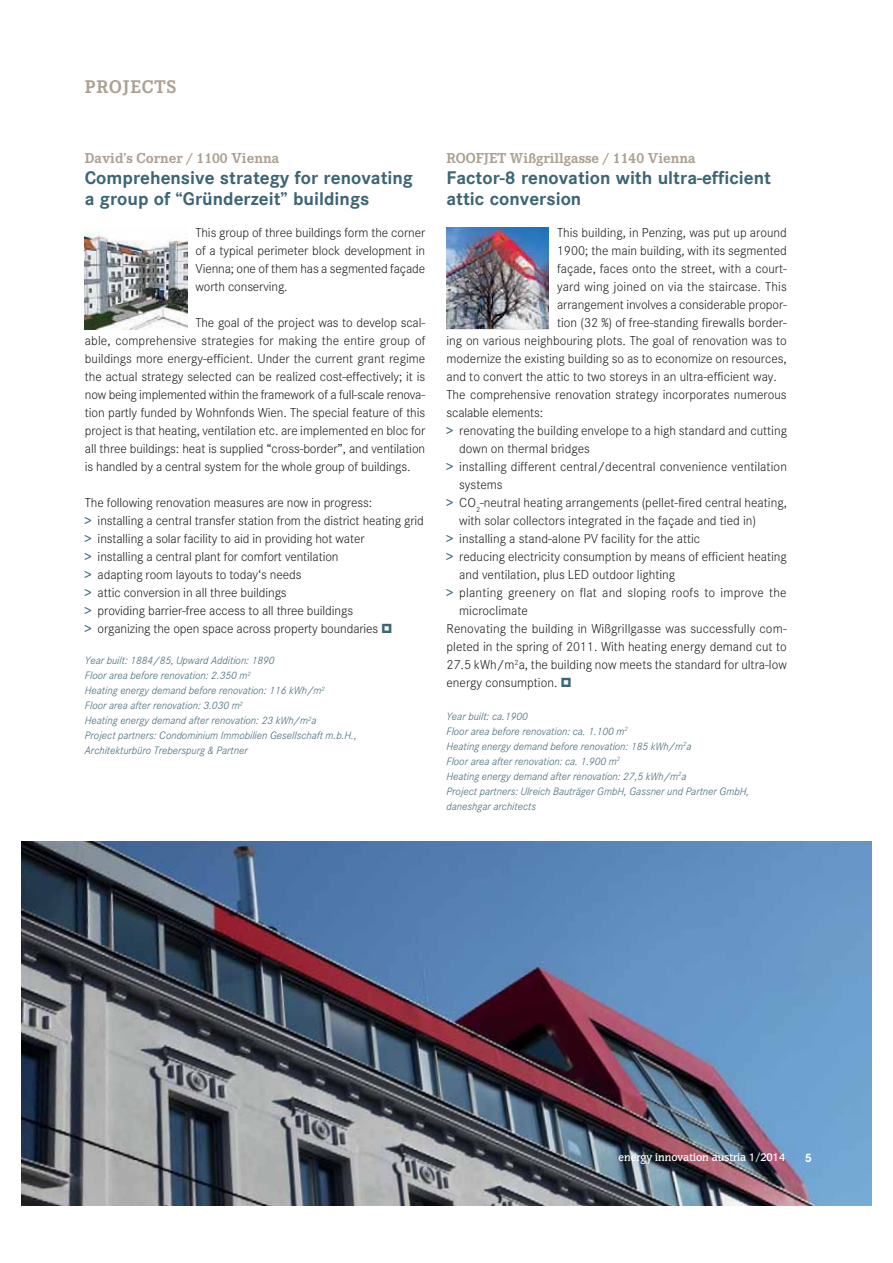
<style>
.page{position:relative;width:893px;height:1263px;background:#fff}
.page>*{position:absolute;margin:0;border:0;box-sizing:border-box;transform-origin:0 0}
.t1{font:700 18px/21px "Corporate SBQ";color:#3c6575}
.t2{font:700 18px "Corporate EBQ";letter-spacing:.05em;color:#aca091}
.t3{font:700 15px "Corporate E";color:#aca091}
.t4{font:300 12.75px/18px "Corporate SBQ";color:#231f20;text-align:justify}
.t5{font:700 12px "Corporate SBQ";color:#fff}
.t6{font:italic 300 10.5px/15px "Corporate SBQ";color:#3c6575}
.t7{font:500 10.5px "Congress";color:#fff}
.s1{font-weight:700;color:#3c6575}
</style>
<div class="page">
<img style="left:21px;top:842px;width:850px;height:363px">
<img style="left:85px;top:232px;width:102px;height:98px">
<img style="left:446px;top:228px;width:102px;height:100px">
<h1 class="t2" style="left:85px;top:80px;width:93px">PROJECTS</h1>
<p class="t3" style="left:85px;top:152px;width:196px">David’s Corner / 1100 Vienna</p>
<h1 class="t1" style="left:85px;top:169px;width:329px">Comprehensive strategy for renovating a group of “Gründerzeit” buildings</h1>
<p class="t4" style="left:195px;top:225px;width:231px">This group of three buildings form the corner of a typical perimeter block development in Vienna; one of them has a segmented façade worth conserving.</p>
<p class="t4" style="left:85px;top:315px;width:342px;text-indent:111px">The goal of the project was to develop scal&shy;able, comprehensive strategies for making the entire group of buildings more energy-efficient. Under the current grant regime the actual strategy selected can be realized cost-effectively; it is now being implemented within the framework of a full-scale renova&shy;tion partly funded by Wohnfonds Wien. The special feature of this project is that heating, ventilation etc. are implemented en bloc for all three buildings: heat is supplied “cross-border”, and ventilation is handled by a central system for the whole group of buildings.</p>
<p class="t4" style="left:85px;top:495px;width:340px;text-align:left">The following renovation measures are now in progress:<br><span class="s1">&gt;</span> installing a central transfer station from the district heating grid <span class="s1">&gt;</span> installing a solar facility to aid in providing hot water<br><span class="s1">&gt;</span> installing a central plant for comfort ventilation<br><span class="s1">&gt;</span> adapting room layouts to today‘s needs<br><span class="s1">&gt;</span> attic conversion in all three buildings<br><span class="s1">&gt;</span> providing barrier-free access to all three buildings<br><span class="s1">&gt;</span> organizing the open space across property boundaries</p>
<p class="t6" style="left:85px;top:654px;width:273px">Year built: 1884/85, Upward Addition: 1890<br>Floor area before renovation: 2.350 m<sup>2<br></sup>Heating energy demand before renovation: 116 kWh/m<sup>2<br></sup>Floor area after renovation: 3.030 m<sup>2<br></sup>Heating energy demand after renovation: 23 kWh/m<sup>2</sup>a<br>Project partners: Condominium Immobilien Gesellschaft m.b.H., Architekturbüro Treberspurg &amp; Partner</p>
<p class="t3" style="left:446px;top:152px;width:251px">ROOFJET Wißgrillgasse / 1140 Vienna</p>
<h1 class="t1" style="left:446px;top:169px;width:326px">Factor-8 renovation with ultra-efficient attic conversion</h1>
<p class="t4" style="left:557px;top:225px;width:231px">This building, in Penzing, was put up around</p>
<p class="t4" style="left:557px;top:243px;width:231px">1900; the main building, with its segmented</p>
<p class="t4" style="left:557px;top:261px;width:231px">façade, faces onto the street, with a court-</p>
<p class="t4" style="left:557px;top:279px;width:231px">yard wing joined on via the staircase. This</p>
<p class="t4" style="left:557px;top:297px;width:231px">arrangement involves a considerable propor-</p>
<p class="t4" style="left:557px;top:315px;width:231px">tion (32 %) of free-standing firewalls border-</p>
<p class="t4" style="left:446px;top:333px;width:342px">ing on various neighbouring plots. The goal of renovation was to</p>
<p class="t4" style="left:446px;top:351px;width:342px">modernize the existing building so as to economize on resources,</p>
<p class="t4" style="left:446px;top:369px;width:332px">and to convert the attic to two storeys in an ultra-efficient way.</p>
<p class="t4" style="left:446px;top:387px;width:341px">The comprehensive renovation strategy incorporates numerous</p>
<p class="t4" style="left:446px;top:405px;width:98px">scalable elements:</p>
<p class="t4" style="left:446px;top:423px;width:342px"><span class="s1">&gt;</span> renovating the building envelope to a high standard and cutting</p>
<p class="t4" style="left:459px;top:441px;width:132px">down on thermal bridges</p>
<p class="t4" style="left:446px;top:459px;width:342px"><span class="s1">&gt;</span> installing different central/decentral convenience ventilation</p>
<p class="t4" style="left:459px;top:477px;width:45px">systems</p>
<p class="t4" style="left:446px;top:495px;width:342px"><span class="s1">&gt;</span> CO<sub>2</sub>-neutral heating arrangements (pellet-fired central heating,</p>
<p class="t4" style="left:459px;top:513px;width:298px">with solar collectors integrated in the façade and tied in)</p>
<p class="t4" style="left:446px;top:531px;width:255px"><span class="s1">&gt;</span> installing a stand-alone PV facility for the attic</p>
<p class="t4" style="left:446px;top:549px;width:342px"><span class="s1">&gt;</span> reducing electricity consumption by means of efficient heating</p>
<p class="t4" style="left:459px;top:567px;width:217px">and ventilation, plus LED outdoor lighting</p>
<p class="t4" style="left:446px;top:585px;width:341px"><span class="s1">&gt;</span> planting greenery on flat and sloping roofs to improve the</p>
<p class="t4" style="left:459px;top:603px;width:70px">microclimate</p>
<p class="t4" style="left:446px;top:621px;width:342px">Renovating the building in Wißgrillgasse was successfully com-</p>
<p class="t4" style="left:446px;top:639px;width:342px">pleted in the spring of 2011. With heating energy demand cut to</p>
<p class="t4" style="left:446px;top:657px;width:342px">27.5 kWh/m<sup>2</sup>a, the building now meets the standard for ultra-low</p>
<p class="t4" style="left:446px;top:675px;width:112px">energy consumption.</p>
<p class="t6" style="left:446px;top:710px;width:304px">Year built: ca.1900<br>Floor area before renovation: ca. 1.100 m<sup>2<br></sup>Heating energy demand before renovation: 185 kWh/m<sup>2</sup>a<br>Floor area after renovation: ca. 1.900 m<sup>2<br></sup>Heating energy demand after renovation: 27,5 kWh/m<sup>2</sup>a<br>Project partners: Ulreich Bauträger GmbH, Gassner und Partner GmbH, daneshgar architects</p>
<p class="t7" style="left:618px;top:1151px;width:168px">energy innovation austria 1/2014</p>
<p class="t5" style="left:804px;top:1154px;width:9px">5</p>
</div>
